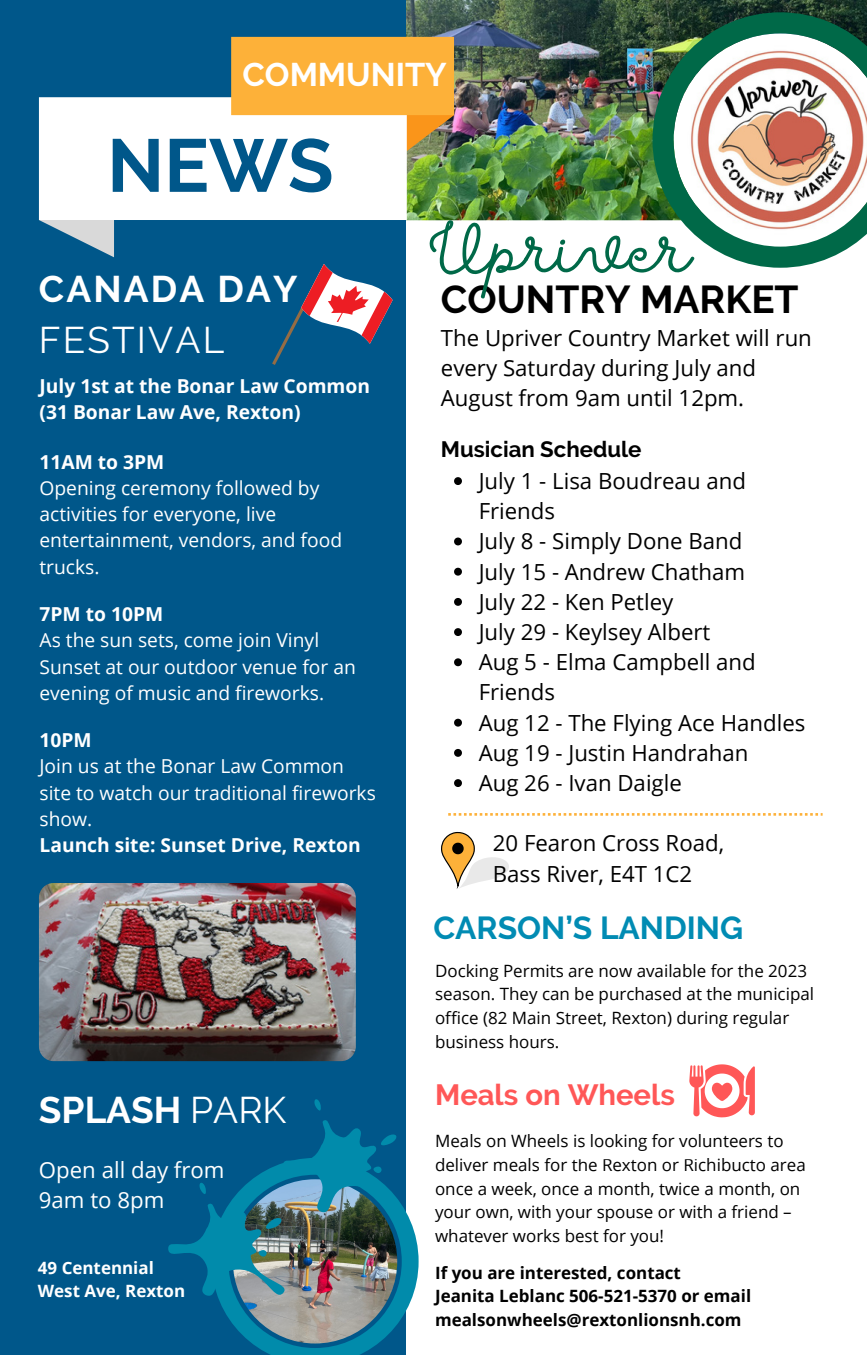
<style>
.page{position:relative;width:867px;height:1355px;background:#fff}
.page>*{position:absolute;margin:0;border:0;box-sizing:border-box;transform-origin:0 0}
.t1{font:700 74.73px "Raleway";color:#00578a}
.t2{font:700 68.25px "Cretina";color:#006948}
.t3{font:700 38.68px "Raleway";color:#000}
.t4{font:700 36.93px/51.1px "Raleway";letter-spacing:.06em;color:#fff}
.t5{font:700 32.73px "Raleway";color:#fff}
.t6{font:700 31.68px "Raleway";color:#018bb3}
.t7{font:700 29.22px "Raleway";color:#ff5757}
.t8{font:22.22px/30.1px "Open Sans";color:#000}
.t9{font:22.22px/30.1px "Open Sans";color:#fff}
.t10{font:700 22.22px "Raleway";color:#000}
.t11{font:19.25px/26.2px "Open Sans";color:#fff}
.t12{font:700 19.25px/26.2px "Open Sans";color:#fff}
.t13{font:16.97px/23.6px "Open Sans";color:#000}
.t14{font:700 16.97px/23.6px "Open Sans";color:#000}
.t15{font:700 16.97px/23.6px "Open Sans";color:#fff}
.s1{font-weight:400}
</style>
<div class="page">
<img style="left:405px;top:0;width:461px;height:220px">
<div style="left:0;top:0;width:405px;height:1354px;background:#00578a"></div>
<svg style="left:448px;top:813px;width:374px;height:2px"></svg>
<img style="left:39px;top:883px;width:317px;height:178px;border-radius:15px">
<svg style="left:39px;top:37px;width:415px;height:220px"></svg>
<img style="left:652px;top:12px;width:214px;height:256px">
<svg style="left:441px;top:831px;width:68px;height:58px"></svg>
<svg style="left:168px;top:1098px;width:250px;height:256px"></svg>
<svg style="left:689px;top:1064px;width:65px;height:53px"></svg>
<svg style="left:272px;top:272px;width:113px;height:93px"></svg>
<svg style="left:361px;top:292px;width:31px;height:52px"></svg>
<svg style="left:301px;top:264px;width:31px;height:52px"></svg>
<svg style="left:454px;top:477px;width:8px;height:8px"></svg>
<svg style="left:454px;top:537px;width:8px;height:8px"></svg>
<svg style="left:454px;top:568px;width:8px;height:7px"></svg>
<svg style="left:454px;top:598px;width:8px;height:8px"></svg>
<svg style="left:454px;top:628px;width:8px;height:8px"></svg>
<svg style="left:454px;top:658px;width:8px;height:8px"></svg>
<svg style="left:454px;top:718px;width:8px;height:8px"></svg>
<svg style="left:454px;top:749px;width:8px;height:8px"></svg>
<svg style="left:454px;top:779px;width:8px;height:8px"></svg>
<p class="t5" style="left:242px;top:55px;width:206px">COMMUNITY</p>
<p class="t1" style="left:107px;top:122px;width:228px">NEWS</p>
<p class="t4" style="left:39px;top:263px;width:260px">CANADA DAY<br><span class="s1">FESTIVAL</span></p>
<p class="t12" style="left:39px;top:372px;width:332px">July 1st at the Bonar Law Common (31 Bonar Law Ave, Rexton)</p>
<p class="t12" style="left:39px;top:448px;width:126px">11AM to 3PM</p>
<p class="t11" style="left:39px;top:474px;width:304px">Opening ceremony followed by activities for everyone, live entertainment, vendors, and food trucks.</p>
<p class="t12" style="left:39px;top:600px;width:125px">7PM to 10PM</p>
<p class="t11" style="left:39px;top:626px;width:318px">As the sun sets, come join Vinyl<br>Sunset at our outdoor venue for an evening of music and fireworks.</p>
<p class="t12" style="left:39px;top:726px;width:54px">10PM</p>
<p class="t11" style="left:39px;top:752px;width:338px">Join us at the Bonar Law Common site to watch our traditional fireworks show.</p>
<p class="t12" style="left:39px;top:831px;width:322px">Launch site: Sunset Drive, Rexton</p>
<p class="t4" style="left:39px;top:1084px;width:249px">SPLASH <span class="s1">PARK</span></p>
<p class="t9" style="left:39px;top:1154px;width:187px">Open all day from<br>9am to 8pm</p>
<p class="t15" style="left:38px;top:1255px;width:149px">49 Centennial<br>West Ave, Rexton</p>
<p class="t2" style="left:429px;top:209px;width:266px">Upriver</p>
<p class="t3" style="left:441px;top:277px;width:359px">COUNTRY MARKET</p>
<p class="t8" style="left:441px;top:322px;width:372px">The Upriver Country Market will run every Saturday during July and<br>August from 9am until 12pm.</p>
<p class="t10" style="left:441px;top:436px;width:202px">Musician Schedule</p>
<p class="t8" style="left:478px;top:465px;width:269px">July 1 - Lisa Boudreau and<br>Friends</p>
<p class="t8" style="left:478px;top:525px;width:265px">July 8 - Simply Done Band</p>
<p class="t8" style="left:478px;top:556px;width:268px">July 15 - Andrew Chatham</p>
<p class="t8" style="left:478px;top:586px;width:196px">July 22 - Ken Petley</p>
<p class="t8" style="left:478px;top:616px;width:233px">July 29 - Keylsey Albert</p>
<p class="t8" style="left:478px;top:646px;width:278px">Aug 5 - Elma Campbell and<br>Friends</p>
<p class="t8" style="left:478px;top:707px;width:328px">Aug 12 - The Flying Ace Handles</p>
<p class="t8" style="left:478px;top:737px;width:271px">Aug 19 - Justin Handrahan</p>
<p class="t8" style="left:478px;top:767px;width:205px">Aug 26 - Ivan Daigle</p>
<p class="t8" style="left:492px;top:827px;width:233px">20 Fearon Cross Road,</p>
<p class="t8" style="left:492px;top:858px;width:201px">Bass River, E4T 1C2</p>
<p class="t6" style="left:433px;top:909px;width:311px">CARSON’S LANDING</p>
<p class="t13" style="left:435px;top:958px;width:380px">Docking Permits are now available for the 2023 season. They can be purchased at the municipal office (82 Main Street, Rexton) during regular business hours.</p>
<p class="t7" style="left:435px;top:1078px;width:241px">Meals on Wheels</p>
<p class="t13" style="left:435px;top:1129px;width:372px">Meals on Wheels is looking for volunteers to deliver meals for the Rexton or Richibucto area once a week, once a month, twice a month, on your own, with your spouse or with a friend – whatever works best for you!</p>
<p class="t14" style="left:435px;top:1260px;width:247px">If you are interested, contact</p>
<p class="t14" style="left:435px;top:1283px;width:317px">Jeanita Leblanc 506-521-5370 or email mealsonwheels@rextonlionsnh.com</p>
</div>
